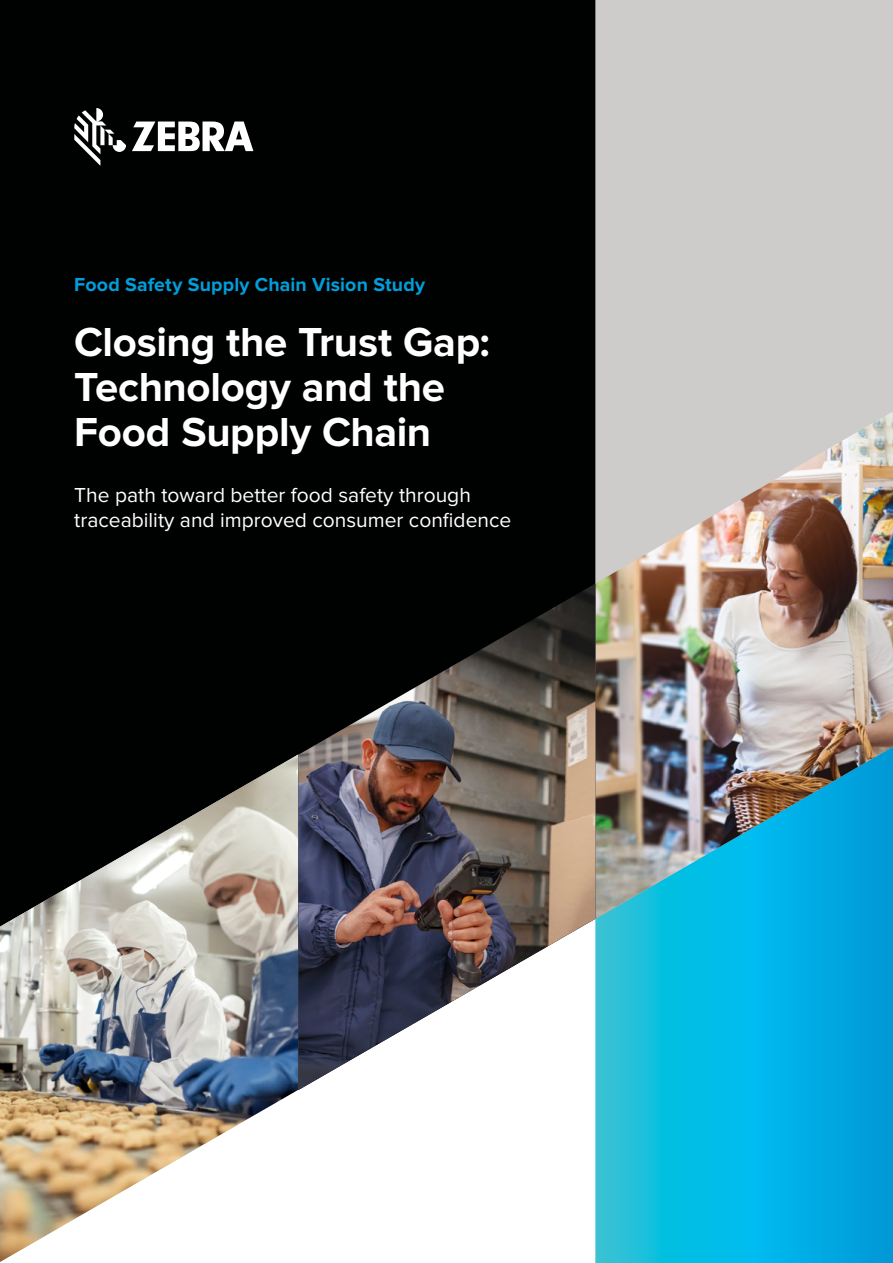
<style>
.page{position:relative;width:893px;height:1263px;background:#fff}
.page>*{position:absolute;margin:0;border:0;box-sizing:border-box;transform-origin:0 0}
.t1{font:700 42px/45px "Proxima Nova";letter-spacing:-.01em;color:#fff}
.t2{font:21px/25.5px "Proxima Nova";color:#fff}
.t3{font:700 19.5px "Proxima Nova";letter-spacing:.005em;color:#009fdb}
</style>
<div class="page">
<svg style="left:595px;top:919px;width:298px;height:344px;background:#08b4e2"></svg>
<div style="left:595px;top:0;width:298px;height:411px;background:#cdcccb"></div>
<div style="left:0;top:0;width:595px;height:754px;background:#000101"></div>
<img style="left:595px;top:411px;width:298px;height:508px">
<svg style="left:74px;top:108px;width:52px;height:58px"></svg>
<svg style="left:132px;top:122px;width:121px;height:29px"></svg>
<img style="left:0;top:754px;width:298px;height:508px">
<img style="left:298px;top:583px;width:297px;height:507px">
<p class="t3" style="left:74px;top:273px;width:352px">Food Safety Supply Chain Vision Study</p>
<h1 class="t1" style="left:74px;top:321px;width:417px">Closing the Trust Gap:<br>Technology and the<br>Food Supply Chain</h1>
<p class="t2" style="left:74px;top:482px;width:439px">The path toward better food safety through traceability and improved consumer confidence</p>
</div>
